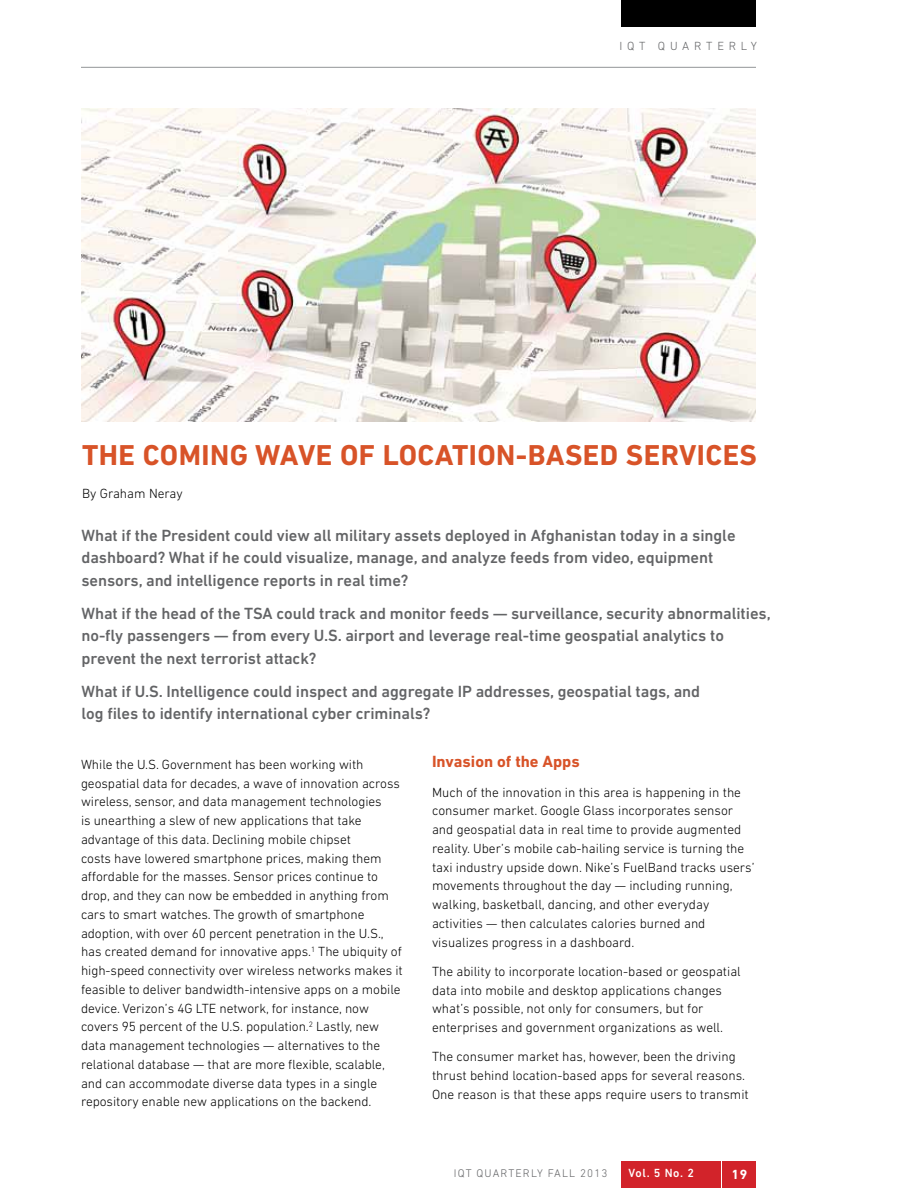
<style>
.page{position:relative;width:918px;height:1188px;background:#fff}
.page>*{position:absolute;margin:0;border:0;box-sizing:border-box;transform-origin:0 0}
.H1_CLC{font:700 29.25px "DIN Next LT Pro";letter-spacing:.015em;color:#d85328}
.t1{font:500 16.5px/22.5px "DIN Next LT Pro";letter-spacing:-.005em;color:#636466}
.t2{font:700 16.5px "DIN Next LT Pro";color:#d85328}
.H1_CLC-2{font:300 13.5px/18.8px "DIN Next LT Pro";letter-spacing:-.005em;color:#000}
.t3{font:700 13.5px "DIN Next LT Pro";color:#fff}
.t4{font:300 12px "DIN Next LT Pro";letter-spacing:.395em;color:#636466}
.t5{font:500 12px "DIN Next LT Pro";color:#fff}
.t6{font:300 11.25px "DIN Next LT Pro";letter-spacing:.1em;color:#636466}
</style>
<div class="page">
<div style="left:621px;top:1161px;width:135px;height:27px;background:#d2232a"></div>
<svg style="left:721px;top:1161px;width:1px;height:27px"></svg>
<hr style="left:81px;top:67px;width:675px;height:1px;background:#939598">
<div style="left:621px;top:0;width:135px;height:27px;background:#000"></div>
<img style="left:82px;top:108px;width:674px;height:313px">
<p class="t4" style="left:620px;top:39px;width:139px">IQT QUARTERLY</p>
<p class="H1_CLC" style="left:82px;top:438px;width:676px">THE COMING WAVE OF LOCATION-BASED SERVICES</p>
<p class="H1_CLC-2" style="left:82px;top:484px;width:102px">By Graham Neray</p>
<p class="t1" style="left:82px;top:524px;width:656px">What if the President could view all military assets deployed in Afghanistan today in a single dashboard? What if he could visualize, manage, and analyze feeds from video, equipment sensors, and intelligence reports in real time?</p>
<p class="t1" style="left:82px;top:602px;width:691px">What if the head of the TSA could track and monitor feeds — surveillance, security abnormalities, no-fly passengers — from every U.S. airport and leverage real-time geospatial analytics to prevent the next terrorist attack?</p>
<p class="t1" style="left:82px;top:680px;width:620px">What if U.S. Intelligence could inspect and aggregate IP addresses, geospatial tags, and log files to identify international cyber criminals?</p>
<p class="H1_CLC-2" style="left:81px;top:755px;width:323px">While the U.S. Government has been working with geospatial data for decades, a wave of innovation across wireless, sensor, and data management technologies<br>is unearthing a slew of new applications that take advantage of this data. Declining mobile chipset<br>costs have lowered smartphone prices, making them affordable for the masses. Sensor prices continue to drop, and they can now be embedded in anything from cars to smart watches. The growth of smartphone adoption, with over 60 percent penetration in the U.S., has created demand for innovative apps.<sup>1</sup> The ubiquity of high-speed connectivity over wireless networks makes it feasible to deliver bandwidth-intensive apps on a mobile device. Verizon’s 4G LTE network, for instance, now covers 95 percent of the U.S. population.<sup>2</sup> Lastly, new data management technologies — alternatives to the relational database — that are more flexible, scalable, and can accommodate diverse data types in a single repository enable new applications on the backend.</p>
<p class="t2" style="left:432px;top:752px;width:149px">Invasion of the Apps</p>
<p class="H1_CLC-2" style="left:432px;top:782px;width:324px">Much of the innovation in this area is happening in the consumer market. Google Glass incorporates sensor and geospatial data in real time to provide augmented reality. Uber’s mobile cab-hailing service is turning the taxi industry upside down. Nike’s FuelBand tracks users’ movements throughout the day — including running, walking, basketball, dancing, and other everyday activities — then calculates calories burned and visualizes progress in a dashboard.</p>
<p class="H1_CLC-2" style="left:432px;top:962px;width:310px">The ability to incorporate location-based or geospatial data into mobile and desktop applications changes what’s possible, not only for consumers, but for enterprises and government organizations as well.</p>
<p class="H1_CLC-2" style="left:432px;top:1047px;width:318px">The consumer market has, however, been the driving thrust behind location-based apps for several reasons.<br>One reason is that these apps require users to transmit</p>
<p class="t6" style="left:454px;top:1167px;width:155px">IQT QUARTERLY FALL 2013</p>
<p class="t5" style="left:629px;top:1166px;width:67px">Vol. 5 No. 2</p>
<p class="t3" style="left:732px;top:1166px;width:17px">19</p>
</div>
